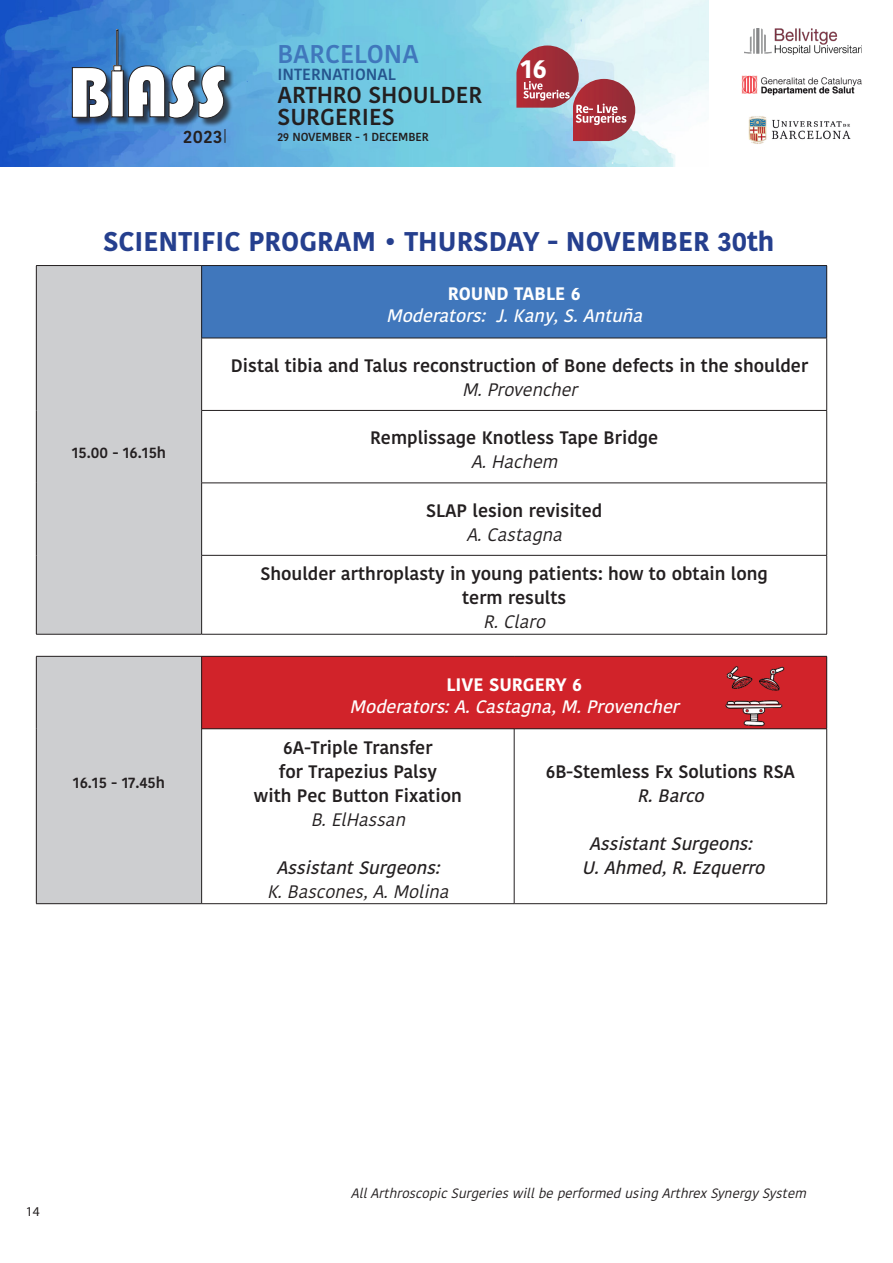
<style>
.page{position:relative;width:893px;height:1263px;background:#fff}
.page>*{position:absolute;margin:0;border:0;box-sizing:border-box;transform-origin:0 0}
.t1{font:700 27px "Kohinoor Telugu";color:#253f8e}
.t2{font:700 26.4px "Kohinoor Telugu";color:#fff}
.t3{font:600 25.65px "Kohinoor Telugu";color:#4077bc}
.t4{font:600 22.95px/22.4px "Kohinoor Telugu";color:#231f20}
.t5{font:600 18.3px "Kohinoor Telugu";color:#231f20}
.t6{font:600 18px "Kohinoor Telugu";color:#231f20}
.t7{font:italic 18px "Kohinoor Telugu";color:#231f20}
.t8{font:italic 500 18px "Kohinoor Telugu";color:#231f20}
.t9{font:italic 500 18px "Kohinoor Telugu";color:#fff}
.t10{font:700 18px "Kohinoor Telugu";color:#fff}
.t11{font:600 16.05px "Kohinoor Telugu";color:#25558e}
.t12{font:600 15.45px "Kohinoor Telugu";color:#231f20}
.t13{font:italic 13.5px "Kohinoor Telugu";color:#231f20}
.t14{font:13.5px "Myriad Pro";color:#231f20}
.t15{font:600 11.7px "Kohinoor Telugu";letter-spacing:-.01em;color:#231f20}
</style>
<div class="page">
<img style="left:0;top:0;width:709px;height:167px">
<img style="left:748px;top:116px;width:103px;height:28px">
<img style="left:745px;top:29px;width:117px;height:25px">
<img style="left:741px;top:75px;width:121px;height:21px">
<div style="left:73px;top:31px;width:101px;height:96px;background:#231f20;opacity:.75"></div>
<div style="left:117px;top:30px;width:1px;height:42px;border:1px solid #231f20"></div>
<svg style="left:72px;top:66px;width:49px;height:51px"></svg>
<div style="left:170px;top:67px;width:34px;height:60px;background:#231f20;opacity:.75"></div>
<div style="left:200px;top:67px;width:34px;height:60px;background:#231f20;opacity:.75"></div>
<svg style="left:128px;top:66px;width:97px;height:52px"></svg>
<svg style="left:225px;top:129px;width:1px;height:14px"></svg>
<svg style="left:516px;top:45px;width:119px;height:96px;background:#b08590"></svg>
<div style="left:36px;top:656px;width:166px;height:248px;background:#cdced0"></div>
<div style="left:202px;top:656px;width:625px;height:73px;background:#d1232a"></div>
<hr style="left:202px;top:656px;width:312px;height:1px;background:#231f20">
<hr style="left:514px;top:656px;width:313px;height:1px;background:#231f20">
<hr style="left:826px;top:656px;width:1px;height:72px;background:#231f20">
<hr style="left:201px;top:728px;width:313px;height:1px;background:#231f20">
<hr style="left:514px;top:728px;width:313px;height:1px;background:#231f20">
<hr style="left:514px;top:729px;width:1px;height:174px;background:#231f20">
<hr style="left:826px;top:729px;width:1px;height:174px;background:#231f20">
<hr style="left:202px;top:903px;width:312px;height:1px;background:#231f20">
<hr style="left:514px;top:903px;width:313px;height:1px;background:#231f20">
<hr style="left:36px;top:656px;width:166px;height:1px;background:#231f20">
<hr style="left:36px;top:656px;width:1px;height:73px;background:#231f20">
<hr style="left:201px;top:656px;width:1px;height:72px;background:#231f20">
<hr style="left:36px;top:729px;width:1px;height:174px;background:#231f20">
<hr style="left:201px;top:729px;width:1px;height:174px;background:#231f20">
<hr style="left:36px;top:903px;width:166px;height:1px;background:#231f20">
<img style="left:725px;top:666px;width:60px;height:61px">
<div style="left:36px;top:266px;width:166px;height:368px;background:#cdced0"></div>
<div style="left:202px;top:266px;width:625px;height:72px;background:#4077bc"></div>
<hr style="left:36px;top:265px;width:166px;height:1px;background:#231f20">
<hr style="left:36px;top:266px;width:1px;height:72px;background:#231f20">
<hr style="left:36px;top:338px;width:1px;height:72px;background:#231f20">
<hr style="left:36px;top:410px;width:1px;height:73px;background:#231f20">
<hr style="left:36px;top:483px;width:1px;height:72px;background:#231f20">
<hr style="left:36px;top:555px;width:1px;height:79px;background:#231f20">
<hr style="left:36px;top:634px;width:166px;height:1px;background:#231f20">
<hr style="left:201px;top:483px;width:1px;height:72px;background:#231f20">
<hr style="left:826px;top:483px;width:1px;height:72px;background:#231f20">
<hr style="left:201px;top:555px;width:626px;height:1px;background:#231f20">
<hr style="left:201px;top:555px;width:1px;height:79px;background:#231f20">
<hr style="left:826px;top:555px;width:1px;height:79px;background:#231f20">
<hr style="left:202px;top:634px;width:625px;height:1px;background:#231f20">
<hr style="left:202px;top:265px;width:625px;height:1px;background:#231f20">
<hr style="left:201px;top:266px;width:1px;height:72px;background:#231f20">
<hr style="left:826px;top:266px;width:1px;height:72px;background:#231f20">
<hr style="left:201px;top:338px;width:626px;height:1px;background:#231f20">
<hr style="left:201px;top:338px;width:1px;height:72px;background:#231f20">
<hr style="left:826px;top:338px;width:1px;height:72px;background:#231f20">
<hr style="left:201px;top:410px;width:626px;height:1px;background:#231f20">
<hr style="left:201px;top:411px;width:1px;height:72px;background:#231f20">
<hr style="left:826px;top:411px;width:1px;height:72px;background:#231f20">
<hr style="left:201px;top:483px;width:626px;height:1px;background:#231f20">
<h3 class="t3" style="left:278px;top:39px;width:143px">BARCELONA</h3>
<p class="t11" style="left:278px;top:65px;width:120px">INTERNATIONAL</p>
<p class="t4" style="left:278px;top:84px;width:206px">ARTHRO SHOULDER<br>SURGERIES</p>
<p class="t5" style="left:183px;top:126px;width:41px">2023</p>
<p class="t15" style="left:278px;top:130px;width:153px">29 NOVEMBER - 1 DECEMBER</p>
<h2 class="t2" style="left:520px;top:53px;width:28px">16</h2>
<p class="t1" style="left:103px;top:226px;width:673px">SCIENTIFIC PROGRAM • THURSDAY - NOVEMBER 30th</p>
<p class="t12" style="left:72px;top:444px;width:96px">15.00 - 16.15h</p>
<p class="t12" style="left:73px;top:774px;width:94px">16.15 - 17.45h</p>
<p class="t10" style="left:448px;top:283px;width:134px">ROUND TABLE 6</p>
<p class="t9" style="left:386px;top:306px;width:264px">Moderators: J.Kany,S.Antuña</p>
<p class="t6" style="left:231px;top:355px;width:579px">Distal tibia and Talus reconstruction of Bone defects in the shoulder</p>
<p class="t7" style="left:462px;top:379px;width:123px">M.Provencher</p>
<p class="t6" style="left:370px;top:427px;width:290px">Remplissage Knotless Tape Bridge</p>
<p class="t7" style="left:471px;top:451px;width:94px">A.Hachem</p>
<p class="t6" style="left:426px;top:500px;width:178px">SLAP lesion revisited</p>
<p class="t7" style="left:466px;top:524px;width:104px">A.Castagna</p>
<p class="t6" style="left:260px;top:563px;width:509px">Shoulder arthroplasty in young patients: how to obtain long</p>
<p class="t6" style="left:462px;top:587px;width:106px">term results</p>
<p class="t7" style="left:483px;top:611px;width:70px">R.Claro</p>
<p class="t10" style="left:446px;top:674px;width:137px">LIVE SURGERY 6</p>
<p class="t9" style="left:350px;top:696px;width:337px">Moderators:A.Castagna,M.Provencher</p>
<p class="t6" style="left:283px;top:737px;width:151px">6A-Triple Transfer</p>
<p class="t6" style="left:279px;top:761px;width:159px">for Trapezius Palsy</p>
<p class="t6" style="left:254px;top:785px;width:209px">with Pec Button Fixation</p>
<p class="t7" style="left:311px;top:809px;width:102px">B.ElHassan</p>
<p class="t8" style="left:276px;top:857px;width:171px">AssistantSurgeons:</p>
<p class="t7" style="left:267px;top:881px;width:190px">K.Bascones,A.Molina</p>
<p class="t6" style="left:546px;top:761px;width:251px">6B-Stemless Fx Solutions RSA</p>
<p class="t8" style="left:637px;top:785px;width:75px">R.Barco</p>
<p class="t8" style="left:589px;top:833px;width:171px">AssistantSurgeons:</p>
<p class="t8" style="left:582px;top:857px;width:191px">U.Ahmed,R.Ezquerro</p>
<p class="t14" style="left:26px;top:1203px;width:15px">14</p>
<p class="t13" style="left:351px;top:1185px;width:462px">AllArthroscopicSurgerieswillbeperformedusingArthrexSynergySystem</p>
</div>
